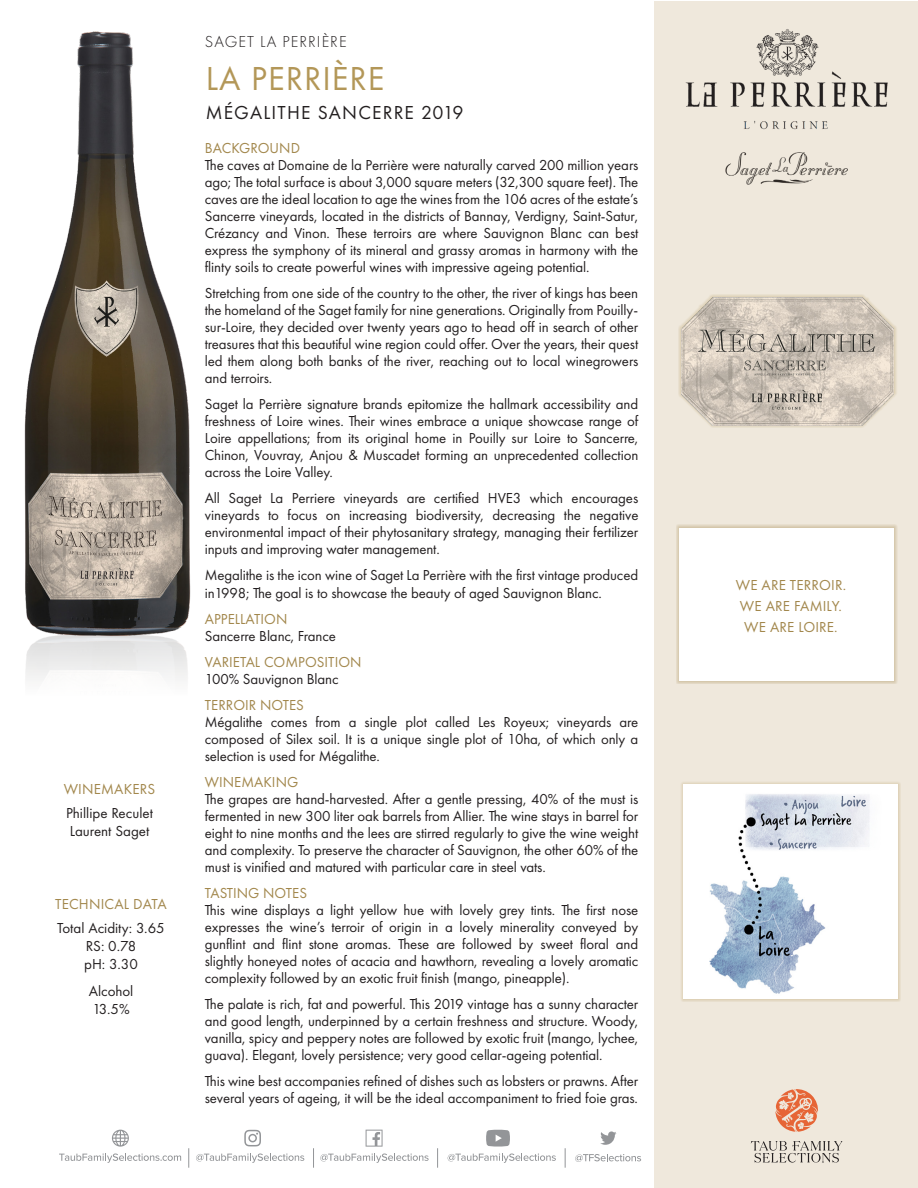
<style>
.page{position:relative;width:918px;height:1188px;background:#fff}
.page>*{position:absolute;margin:0;border:0;box-sizing:border-box;transform-origin:0 0}
._2_Producer_Name{font:34.5px "Futura PT";letter-spacing:.03em;color:#b39758}
._3_Wine_Name___Vint{font:19.5px "Futura PT";letter-spacing:.06em;color:#231f20}
._1_Eyebrow_Text{font:300 16.5px "Futura PT";letter-spacing:.06em;color:#231f20}
._5_Body_Text{font:15px/17.1px "Futura PT";letter-spacing:-.01em;color:#231f20;text-align:justify}
._4_Para_Header{font:15px "Futura PT";color:#a2874c}
.Winemkr___Tech_body{font:15px/18px "Futura PT";color:#231f20}
.Box_blurb_Text{font:15px "Futura PT";letter-spacing:.01em;color:#a2874c}
.Winemkr___Tech_head{font:15px "Futura PT";letter-spacing:.01em;color:#a2874c}
</style>
<div class="page">
<div style="left:654px;top:1px;width:263px;height:1186px;background:#efe8dc"></div>
<div style="left:676px;top:524px;width:221px;height:160px;background:#a2874c;opacity:.65"></div>
<div style="left:679px;top:528px;width:215px;height:153px;background:#fff"></div>
<img style="left:24px;top:31px;width:167px;height:592px">
<img style="left:26px;top:623px;width:162px;height:58px">
<div style="left:678px;top:294px;width:219px;height:134px;background:#b39758;opacity:.65"></div>
<img style="left:681px;top:298px;width:213px;height:127px">
<img style="left:685px;top:29px;width:203px;height:156px">
<div style="left:680px;top:782px;width:221px;height:220px;background:#b39758;opacity:.65"></div>
<img style="left:684px;top:785px;width:213px;height:213px">
<svg style="left:575px;top:1154px;width:66px;height:8px"></svg>
<svg style="left:59px;top:1153px;width:122px;height:10px"></svg>
<svg style="left:196px;top:1153px;width:108px;height:10px"></svg>
<svg style="left:320px;top:1153px;width:109px;height:10px"></svg>
<svg style="left:448px;top:1153px;width:108px;height:10px"></svg>
<svg style="left:565px;top:1148px;width:1px;height:20px"></svg>
<svg style="left:313px;top:1148px;width:1px;height:20px"></svg>
<svg style="left:189px;top:1148px;width:1px;height:20px"></svg>
<svg style="left:366px;top:1130px;width:17px;height:17px"></svg>
<svg style="left:244px;top:1130px;width:17px;height:16px"></svg>
<svg style="left:437px;top:1148px;width:1px;height:20px"></svg>
<svg style="left:600px;top:1131px;width:17px;height:14px"></svg>
<svg style="left:112px;top:1130px;width:17px;height:17px"></svg>
<svg style="left:486px;top:1130px;width:24px;height:17px"></svg>
<svg style="left:751px;top:1141px;width:92px;height:22px"></svg>
<svg style="left:775px;top:1089px;width:43px;height:43px"></svg>
<p class="Winemkr___Tech_head" style="left:64px;top:781px;width:93px">WINEMAKERS</p>
<p class="Winemkr___Tech_body" style="left:66px;top:804px;width:88px">Phillipe Reculet<br>Laurent Saget</p>
<p class="Winemkr___Tech_head" style="left:55px;top:895px;width:113px">TECHNICAL DATA</p>
<p class="Winemkr___Tech_body" style="left:57px;top:919px;width:109px;text-align:center">Total Acidity: 3.65<br>RS: 0.78<br>pH: 3.30</p>
<p class="Winemkr___Tech_body" style="left:89px;top:982px;width:46px">Alcohol<br>13.5%</p>
<p class="_1_Eyebrow_Text" style="left:205px;top:32px;width:143px">SAGET LA PERRIÈRE</p>
<p class="_2_Producer_Name" style="left:206px;top:59px;width:180px">LA PERRIÈRE</p>
<p class="_3_Wine_Name___Vint" style="left:206px;top:101px;width:260px">MÉGALITHE SANCERRE 2019</p>
<p class="_4_Para_Header" style="left:205px;top:139px;width:97px">BACKGROUND</p>
<p class="_5_Body_Text" style="left:205px;top:156px;width:435px">The caves at Domaine de la Perrière were naturally carved 200 million years ago; The total surface is about 3,000 square meters (32,300 square feet). The caves are the ideal location to age the wines from the 106 acres of the estate’s Sancerre vineyards, located in the districts of Bannay, Verdigny, Saint-Satur, Crézancy and Vinon. These terroirs are where Sauvignon Blanc can best express the symphony of its mineral and grassy aromas in harmony with the flinty soils to create powerful wines with impressive ageing potential.</p>
<p class="_5_Body_Text" style="left:205px;top:285px;width:435px">Stretching from one side of the country to the other, the river of kings has been the homeland of the Saget family for nine generations. Originally from Pouilly&shy;sur-Loire, they decided over twenty years ago to head off in search of other treasures that this beautiful wine region could offer. Over the years, their quest led them along both banks of the river, reaching out to local winegrowers and terroirs.</p>
<p class="_5_Body_Text" style="left:205px;top:396px;width:435px">Saget la Perrière signature brands epitomize the hallmark accessibility and freshness of Loire wines. Their wines embrace a unique showcase range of Loire appellations; from its original home in Pouilly sur Loire to Sancerre, Chinon, Vouvray, Anjou &amp; Muscadet forming an unprecedented collection across the Loire Valley.</p>
<p class="_5_Body_Text" style="left:205px;top:490px;width:435px">All Saget La Perriere vineyards are certified HVE3 which encourages vineyards to focus on increasing biodiversity, decreasing the negative environmental impact of their phytosanitary strategy, managing their fertilizer inputs and improving water management.</p>
<p class="_5_Body_Text" style="left:205px;top:567px;width:435px">Megalithe is the icon wine of Saget La Perrière with the first vintage produced in1998; The goal is to showcase the beauty of aged Sauvignon Blanc.</p>
<p class="_4_Para_Header" style="left:205px;top:610px;width:84px">APPELLATION</p>
<p class="_5_Body_Text" style="left:205px;top:627px;width:133px">Sancerre Blanc, France</p>
<p class="_4_Para_Header" style="left:205px;top:653px;width:158px">VARIETAL COMPOSITION</p>
<p class="_5_Body_Text" style="left:205px;top:670px;width:135px">100% Sauvignon Blanc</p>
<p class="_4_Para_Header" style="left:205px;top:696px;width:101px">TERROIR NOTES</p>
<p class="_5_Body_Text" style="left:205px;top:713px;width:435px">Mégalithe comes from a single plot called Les Royeux; vineyards are composed of Silex soil. It is a unique single plot of 10ha, of which only a selection is used for Mégalithe.</p>
<p class="_4_Para_Header" style="left:205px;top:773px;width:95px">WINEMAKING</p>
<p class="_5_Body_Text" style="left:205px;top:790px;width:435px">The grapes are hand-harvested. After a gentle pressing, 40% of the must is fermented in new 300 liter oak barrels from Allier. The wine stays in barrel for eight to nine months and the lees are stirred regularly to give the wine weight and complexity. To preserve the character of Sauvignon, the other 60% of the must is vinified and matured with particular care in steel vats.</p>
<p class="_4_Para_Header" style="left:205px;top:884px;width:104px">TASTING NOTES</p>
<p class="_5_Body_Text" style="left:205px;top:901px;width:435px">This wine displays a light yellow hue with lovely grey tints. The first nose expresses the wine’s terroir of origin in a lovely minerality conveyed by gunflint and flint stone aromas. These are followed by sweet floral and slightly honeyed notes of acacia and hawthorn, revealing a lovely aromatic complexity followed by an exotic fruit finish (mango, pineapple).</p>
<p class="_5_Body_Text" style="left:205px;top:995px;width:435px">The palate is rich, fat and powerful. This 2019 vintage has a sunny character and good length, underpinned by a certain freshness and structure. Woody, vanilla, spicy and peppery notes are followed by exotic fruit (mango, lychee, guava). Elegant, lovely persistence; very good cellar-ageing potential.</p>
<p class="_5_Body_Text" style="left:205px;top:1073px;width:435px">This wine best accompanies refined of dishes such as lobsters or prawns. After several years of ageing, it will be the ideal accompaniment to fried foie gras.</p>
<p class="Box_blurb_Text" style="left:736px;top:576px;width:112px">WE ARE TERROIR.</p>
<p class="Box_blurb_Text" style="left:740px;top:597px;width:104px">WE ARE FAMILY.</p>
<p class="Box_blurb_Text" style="left:744px;top:618px;width:95px">WE ARE LOIRE.</p>
</div>
